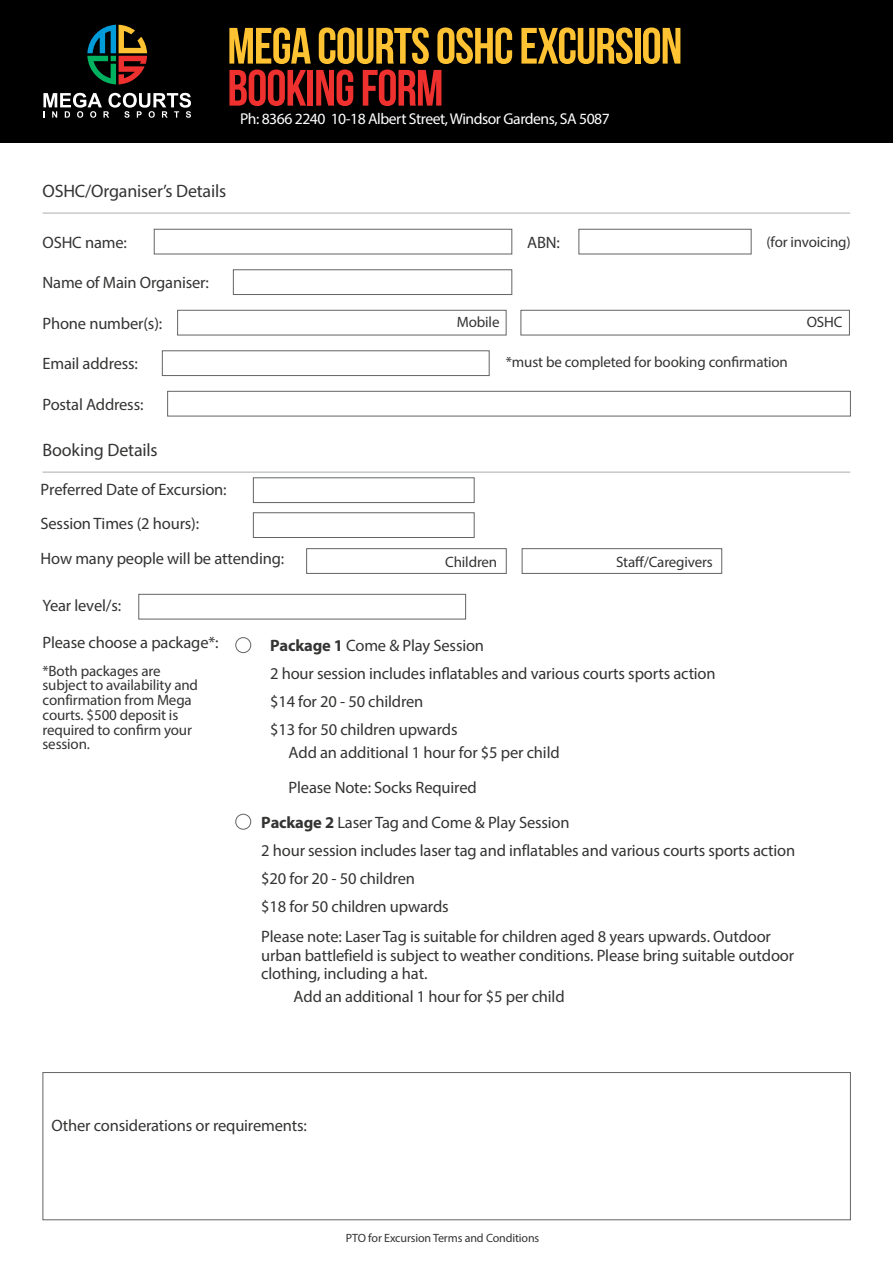
<style>
.page{position:relative;width:893px;height:1263px;background:#fff}
.page>*{position:absolute;margin:0;border:0;box-sizing:border-box;transform-origin:0 0}
.t1{font:700 51px "Bebas Neue";letter-spacing:-.02em;color:#fec232}
.t2{font:700 51px "Bebas Neue";letter-spacing:-.02em;color:#ee312f}
.t3{font:18px "Myriad Pro";letter-spacing:-.01em;color:#343433}
.t4{font:16.5px/28px "Myriad Pro";letter-spacing:-.01em;color:#343433}
.t5{font:15.6px "Myriad Pro";letter-spacing:-.03em;color:#fff}
.t6{font:15px/14.7px "Myriad Pro";letter-spacing:-.01em;color:#343433}
.t7{font:12px "Myriad Pro";letter-spacing:-.01em;color:#343433}
.s1{font-weight:700}
</style>
<div class="page">
<div style="left:0;top:0;width:893px;height:143px;background:#000"></div>
<svg style="left:43px;top:93px;width:148px;height:25px"></svg>
<svg style="left:87px;top:25px;width:60px;height:59px"></svg>
<div style="left:154px;top:229px;width:358px;height:25px;border:1px solid #636466"></div>
<div style="left:233px;top:269px;width:279px;height:26px;border:1px solid #636466"></div>
<div style="left:578px;top:229px;width:173px;height:25px;border:1px solid #636466"></div>
<div style="left:520px;top:310px;width:330px;height:25px;border:1px solid #636466"></div>
<div style="left:162px;top:350px;width:328px;height:26px;border:1px solid #636466"></div>
<div style="left:167px;top:391px;width:684px;height:25px;border:1px solid #636466"></div>
<div style="left:43px;top:1072px;width:808px;height:148px;border:1px solid #636466"></div>
<div style="left:306px;top:548px;width:201px;height:26px;border:1px solid #636466"></div>
<div style="left:522px;top:548px;width:200px;height:26px;border:1px solid #636466"></div>
<hr style="left:43px;top:212px;width:807px;height:2px;background:#c7c8ca">
<hr style="left:43px;top:471px;width:807px;height:2px;background:#c7c8ca">
<div style="left:177px;top:310px;width:329px;height:25px;border:1px solid #636466"></div>
<div style="left:235px;top:637px;width:16px;height:16px;border:1px solid #636466;border-radius:50%"></div>
<div style="left:235px;top:814px;width:16px;height:15px;border:1px solid #636466;border-radius:50%"></div>
<div style="left:253px;top:477px;width:222px;height:26px;border:1px solid #636466"></div>
<div style="left:253px;top:512px;width:222px;height:26px;border:1px solid #636466"></div>
<div style="left:138px;top:594px;width:328px;height:25px;border:1px solid #636466"></div>
<h1 class="t1" style="left:227px;top:18px;width:456px">MEGA COURTS OSHC EXCURSION</h1>
<h1 class="t2" style="left:227px;top:60px;width:218px">BOOKING FORM</h1>
<p class="t5" style="left:240px;top:109px;width:371px">Ph: 8366 2240 10-18 Albert Street, Windsor Gardens, SA 5087</p>
<p class="t3" style="left:43px;top:180px;width:185px">OSHC/Organiser’s Details</p>
<p class="t4" style="left:43px;top:228px;width:86px">OSHC name:</p>
<p class="t4" style="left:43px;top:268px;width:168px">Name of Main Organiser:</p>
<p class="t4" style="left:43px;top:309px;width:121px">Phone number(s):</p>
<p class="t4" style="left:43px;top:349px;width:97px">Email address:</p>
<p class="t4" style="left:43px;top:390px;width:102px">Postal Address:</p>
<p class="t3" style="left:43px;top:439px;width:117px">Booking Details</p>
<p class="t6" style="left:457px;top:314px;width:44px">Mobile</p>
<p class="t4" style="left:527px;top:228px;width:34px">ABN:</p>
<p class="t6" style="left:766px;top:235px;width:86px">(for invoicing)</p>
<p class="t6" style="left:807px;top:314px;width:37px">OSHC</p>
<p class="t6" style="left:506px;top:355px;width:284px">*must be completed for booking confirmation</p>
<p class="t4" style="left:41px;top:471px;width:245px;line-height:34.8px">Preferred Date of Excursion:<br>Session Times (2 hours):<br>How many people will be attending:</p>
<p class="t6" style="left:445px;top:554px;width:54px">Children</p>
<p class="t6" style="left:616px;top:554px;width:98px">Staff/Caregivers</p>
<p class="t4" style="left:43px;top:591px;width:80px">Year level/s:</p>
<p class="t4" style="left:43px;top:628px;width:178px">Please choose a package*:</p>
<p class="t6" style="left:43px;top:663px;width:157px">*Both packages are subject to availability and confirmation from Mega courts. $500 deposit is required to confirm your session.</p>
<p class="t4" style="left:270px;top:631px;width:447px"><span class="s1">Package 1</span> Come &amp; Play Session<br>2 hour session includes inflatables and various courts sports action $14 for 20 - 50 children<br>$13 for 50 children upwards</p>
<p class="t4" style="left:289px;top:738px;width:273px">Add an additional 1 hour for $5 per child</p>
<p class="t4" style="left:289px;top:773px;width:190px">Please Note: Socks Required</p>
<p class="t4" style="left:261px;top:809px;width:310px"><span class="s1">Package 2</span> Laser Tag and Come &amp; Play Session</p>
<p class="t4" style="left:261px;top:836px;width:535px">2 hour session includes laser tag and inflatables and various courts sports action $20 for 20 - 50 children<br>$18 for 50 children upwards</p>
<p class="t4" style="left:261px;top:928px;width:534px;line-height:18px">Please note: Laser Tag is suitable for children aged 8 years upwards. Outdoor urban battlefield is subject to weather conditions. Please bring suitable outdoor clothing, including a hat.</p>
<p class="t4" style="left:294px;top:982px;width:273px">Add an additional 1 hour for $5 per child</p>
<p class="t4" style="left:51px;top:1111px;width:257px">Other considerations or requirements:</p>
<p class="t7" style="left:346px;top:1231px;width:195px">PTO for Excursion Terms and Conditions</p>
</div>
